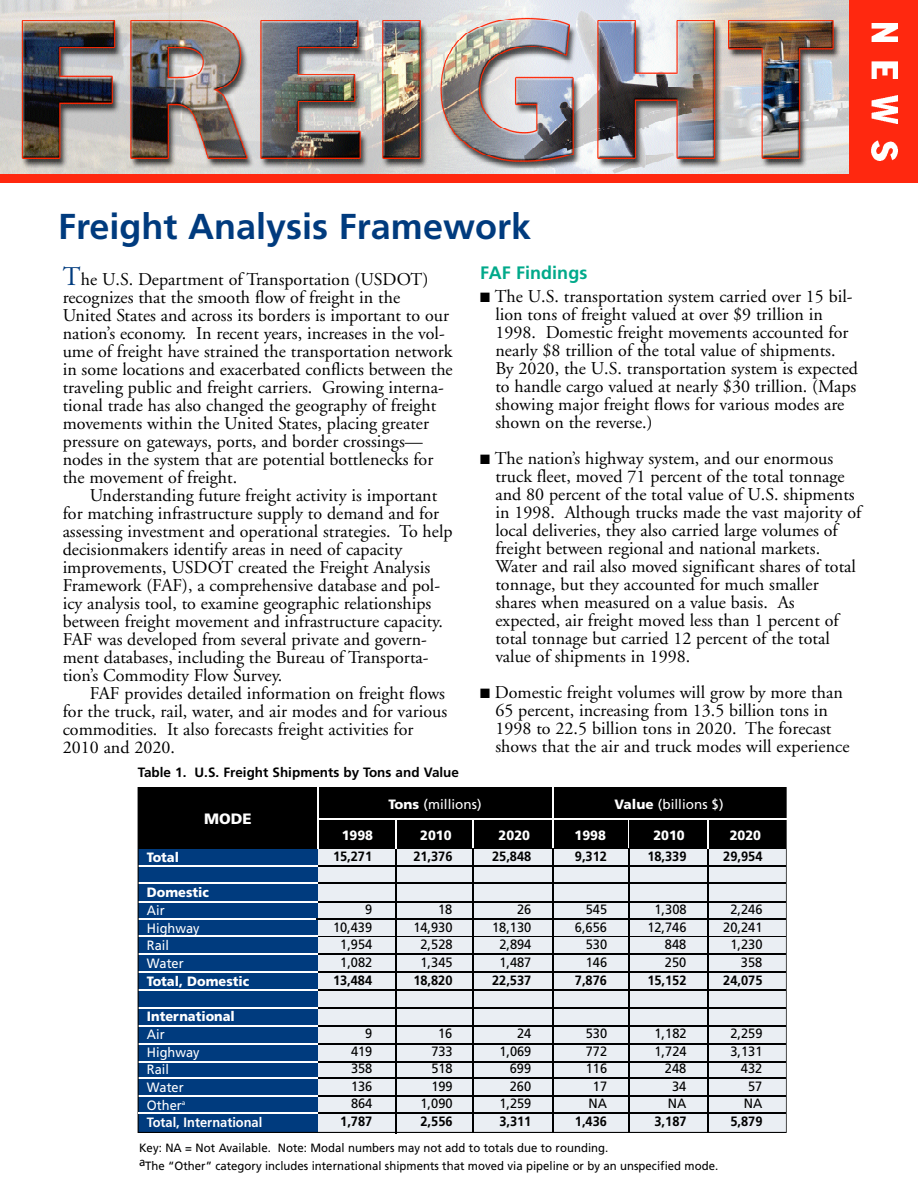
<style>
.page{position:relative;width:918px;height:1188px;background:#fff}
.page>*{position:absolute;margin:0;border:0;box-sizing:border-box;transform-origin:0 0}
.t1{font:700 36px "Frutiger";color:#003b7e}
.t2{font:18px/18px "Adobe Garamond";color:#000}
.t3{font:700 18px "Frutiger";color:#00a98a}
.t4{font:900 15px "Frutiger";color:#fff}
.t5{font:13.5px "Frutiger";color:#000;scale:.95 1}
.t6{font:700 13.5px "Frutiger";color:#000;scale:.95 1}
.t7{font:900 13.5px "Frutiger";color:#fff;scale:.95 1}
.t8{font:13.5px/17.7px "Frutiger";color:#fff;scale:.95 1}
.t9{font:700 13.5px "Frutiger";color:#000}
.t10{font:13.5px "Frutiger";color:#fff}
.t11{font:12px/17.7px "Frutiger";color:#000;scale:.95 1}
.s1{font-size:27px;color:#003b7e}
.s2{font-weight:900}
.s3{font-weight:700}
</style>
<div class="page">
<img style="left:0;top:0;width:849px;height:174px">
<div style="left:849px;top:0;width:69px;height:176px;background:#ff280f"></div>
<img style="left:871px;top:23px;width:26px;height:18px">
<img style="left:871px;top:62px;width:26px;height:16px">
<img style="left:871px;top:95px;width:26px;height:29px">
<img style="left:871px;top:141px;width:27px;height:19px">
<div style="left:0;top:174px;width:918px;height:9px;background:#ff280f"></div>
<hr style="left:395px;top:847px;width:1px;height:287px;background:#000">
<svg style="left:138px;top:787px;width:649px;height:346px;background:#7e8c9c"></svg>
<svg style="left:395px;top:820px;width:1px;height:28px"></svg>
<svg style="left:473px;top:820px;width:1px;height:28px"></svg>
<svg style="left:629px;top:820px;width:1px;height:28px"></svg>
<svg style="left:707px;top:820px;width:1px;height:28px"></svg>
<hr style="left:139px;top:1112px;width:179px;height:1px;background:#fff">
<hr style="left:318px;top:1112px;width:468px;height:1px;background:#000">
<hr style="left:318px;top:786px;width:1px;height:63px;background:#fff">
<hr style="left:553px;top:786px;width:1px;height:62px;background:#fff">
<hr style="left:318px;top:819px;width:468px;height:1px;background:#fff">
<h1 class="t1" style="left:58px;top:212px;width:475px">Freight Analysis Framework</h1>
<p class="t2" style="left:63px;top:272px;width:392px"><span class="s1">T</span>he U.S. Department of Transportation (USDOT) recognizes that the smooth flow of freight in the United States and across its borders is important to our nation’s economy. In recent years, increases in the vol&shy;ume of freight have strained the transportation network in some locations and exacerbated conflicts between the traveling public and freight carriers. Growing interna&shy;tional trade has also changed the geography of freight movements within the United States, placing greater pressure on gateways, ports, and border crossings— nodes in the system that are potential bottlenecks for the movement of freight.</p>
<p class="t2" style="left:63px;top:488px;width:391px;text-indent:27px">Understanding future freight activity is important for matching infrastructure supply to demand and for assessing investment and operational strategies. To help decisionmakers identify areas in need of capacity improvements, USDOT created the Freight Analysis Framework (FAF), a comprehensive database and pol&shy;icy analysis tool, to examine geographic relationships between freight movement and infrastructure capacity.<br>FAF was developed from several private and govern&shy;ment databases, including the Bureau of Transporta&shy;tion’s Commodity Flow Survey.</p>
<p class="t2" style="left:63px;top:686px;width:386px;text-indent:27px">FAF provides detailed information on freight flows for the truck, rail, water, and air modes and for various commodities. It also forecasts freight activities for 2010 and 2020.</p>
<p class="t3" style="left:480px;top:266px;width:109px">FAF Findings</p>
<p class="t2" style="left:495px;top:289px;width:364px;text-indent:-15px">■ The U.S. transportation system carried over 15 bil&shy;lion tons of freight valued at over $9 trillion in 1998. Domestic freight movements accounted for nearly $8 trillion of the total value of shipments.<br>By 2020, the U.S. transportation system is expected to handle cargo valued at nearly $30 trillion. (Maps showing major freight flows for various modes are shown on the reverse.)</p>
<p class="t2" style="left:495px;top:451px;width:368px;text-indent:-15px">■ The nation’s highway system, and our enormous truck fleet, moved 71 percent of the total tonnage and 80 percent of the total value of U.S. shipments in 1998. Although trucks made the vast majority of local deliveries, they also carried large volumes of freight between regional and national markets.<br>Water and rail also moved significant shares of total tonnage, but they accounted for much smaller shares when measured on a value basis. As expected, air freight moved less than 1 percent of total tonnage but carried 12 percent of the total value of shipments in 1998.</p>
<p class="t2" style="left:495px;top:685px;width:356px;text-indent:-15px">■ Domestic freight volumes will grow by more than 65 percent, increasing from 13.5 billion tons in 1998 to 22.5 billion tons in 2020. The forecast shows that the air and truck modes will experience</p>
<p class="t9" style="left:138px;top:767px;width:323px">Table 1. U.S. Freight Shipments by Tons and Value</p>
<p class="t10" style="left:389px;top:799px;width:95px"><span class="s2">Tons</span> (millions)</p>
<p class="t10" style="left:615px;top:799px;width:111px"><span class="s2">Value</span> (billions $)</p>
<p class="t7" style="left:342px;top:830px;width:35px">1998</p>
<p class="t7" style="left:420px;top:830px;width:35px">2010</p>
<p class="t7" style="left:499px;top:830px;width:35px">2020</p>
<p class="t7" style="left:575px;top:830px;width:35px">1998</p>
<p class="t7" style="left:653px;top:830px;width:35px">2010</p>
<p class="t7" style="left:730px;top:830px;width:35px">2020</p>
<p class="t4" style="left:204px;top:812px;width:49px">MODE</p>
<p class="t6" style="left:333px;top:851px;width:43px">15,271</p>
<p class="t6" style="left:413px;top:851px;width:43px">21,376</p>
<p class="t6" style="left:492px;top:851px;width:43px">25,848</p>
<p class="t6" style="left:575px;top:851px;width:35px">9,312</p>
<p class="t6" style="left:647px;top:851px;width:43px">18,339</p>
<p class="t6" style="left:723px;top:851px;width:43px">29,954</p>
<p class="t7" style="left:147px;top:852px;width:35px">Total</p>
<p class="t7" style="left:147px;top:887px;width:67px">Domestic</p>
<p class="t8" style="left:147px;top:903px;width:57px">Air<br>Highway<br>Rail<br>Water</p>
<p class="t7" style="left:147px;top:976px;width:109px">Total, Domestic</p>
<p class="t7" style="left:147px;top:1011px;width:94px">International</p>
<p class="t8" style="left:147px;top:1026px;width:123px">Air<br>Highway<br>Rail<br>Water<br>Other<sup>a<br></sup><span class="s3">Total, International</span></p>
<p class="t5" style="left:365px;top:904px;width:9px">9</p>
<p class="t5" style="left:438px;top:904px;width:17px">18</p>
<p class="t5" style="left:517px;top:904px;width:17px">26</p>
<p class="t5" style="left:586px;top:904px;width:24px">545</p>
<p class="t5" style="left:655px;top:904px;width:35px">1,308</p>
<p class="t5" style="left:731px;top:904px;width:35px">2,246</p>
<p class="t5" style="left:333px;top:922px;width:43px">10,439</p>
<p class="t5" style="left:413px;top:922px;width:43px">14,930</p>
<p class="t5" style="left:492px;top:922px;width:43px">18,130</p>
<p class="t5" style="left:575px;top:922px;width:35px">6,656</p>
<p class="t5" style="left:647px;top:922px;width:43px">12,746</p>
<p class="t5" style="left:723px;top:922px;width:43px">20,241</p>
<p class="t5" style="left:340px;top:939px;width:35px">1,954</p>
<p class="t5" style="left:421px;top:939px;width:35px">2,528</p>
<p class="t5" style="left:499px;top:939px;width:35px">2,894</p>
<p class="t5" style="left:586px;top:939px;width:24px">530</p>
<p class="t5" style="left:665px;top:939px;width:24px">848</p>
<p class="t5" style="left:731px;top:939px;width:35px">1,230</p>
<p class="t5" style="left:340px;top:957px;width:35px">1,082</p>
<p class="t5" style="left:421px;top:957px;width:35px">1,345</p>
<p class="t5" style="left:499px;top:957px;width:35px">1,487</p>
<p class="t5" style="left:586px;top:957px;width:24px">146</p>
<p class="t5" style="left:665px;top:957px;width:24px">250</p>
<p class="t5" style="left:741px;top:957px;width:24px">358</p>
<p class="t6" style="left:333px;top:975px;width:43px">13,484</p>
<p class="t6" style="left:413px;top:975px;width:43px">18,820</p>
<p class="t6" style="left:492px;top:975px;width:43px">22,537</p>
<p class="t6" style="left:575px;top:975px;width:35px">7,876</p>
<p class="t6" style="left:647px;top:975px;width:43px">15,152</p>
<p class="t6" style="left:723px;top:975px;width:43px">24,075</p>
<p class="t5" style="left:365px;top:1028px;width:9px">9</p>
<p class="t5" style="left:438px;top:1028px;width:17px">16</p>
<p class="t5" style="left:517px;top:1028px;width:17px">24</p>
<p class="t5" style="left:586px;top:1028px;width:24px">530</p>
<p class="t5" style="left:655px;top:1028px;width:35px">1,182</p>
<p class="t5" style="left:731px;top:1028px;width:35px">2,259</p>
<p class="t5" style="left:351px;top:1045px;width:24px">419</p>
<p class="t5" style="left:431px;top:1045px;width:24px">733</p>
<p class="t5" style="left:499px;top:1045px;width:35px">1,069</p>
<p class="t5" style="left:586px;top:1045px;width:24px">772</p>
<p class="t5" style="left:655px;top:1045px;width:35px">1,724</p>
<p class="t5" style="left:731px;top:1045px;width:35px">3,131</p>
<p class="t5" style="left:351px;top:1063px;width:24px">358</p>
<p class="t5" style="left:431px;top:1063px;width:24px">518</p>
<p class="t5" style="left:510px;top:1063px;width:24px">699</p>
<p class="t5" style="left:586px;top:1063px;width:24px">116</p>
<p class="t5" style="left:665px;top:1063px;width:24px">248</p>
<p class="t5" style="left:741px;top:1063px;width:24px">432</p>
<p class="t5" style="left:351px;top:1081px;width:24px">136</p>
<p class="t5" style="left:431px;top:1081px;width:24px">199</p>
<p class="t5" style="left:510px;top:1081px;width:24px">260</p>
<p class="t5" style="left:593px;top:1081px;width:17px">17</p>
<p class="t5" style="left:672px;top:1081px;width:17px">34</p>
<p class="t5" style="left:748px;top:1081px;width:17px">57</p>
<p class="t5" style="left:351px;top:1098px;width:24px">864</p>
<p class="t5" style="left:421px;top:1098px;width:35px">1,090</p>
<p class="t5" style="left:499px;top:1098px;width:35px">1,259</p>
<p class="t5" style="left:589px;top:1098px;width:21px">NA</p>
<p class="t5" style="left:668px;top:1098px;width:21px">NA</p>
<p class="t5" style="left:744px;top:1098px;width:21px">NA</p>
<p class="t6" style="left:340px;top:1116px;width:35px">1,787</p>
<p class="t6" style="left:421px;top:1116px;width:35px">2,556</p>
<p class="t6" style="left:499px;top:1116px;width:35px">3,311</p>
<p class="t6" style="left:575px;top:1116px;width:35px">1,436</p>
<p class="t6" style="left:655px;top:1116px;width:35px">3,187</p>
<p class="t6" style="left:731px;top:1116px;width:35px">5,879</p>
<p class="t11" style="left:139px;top:1140px;width:611px">Key: NA = Not Available. Note: Modal numbers may not add to totals due to rounding.<br>aThe “Other” category includes international shipments that moved via pipeline or by an unspecified mode.</p>
</div>
